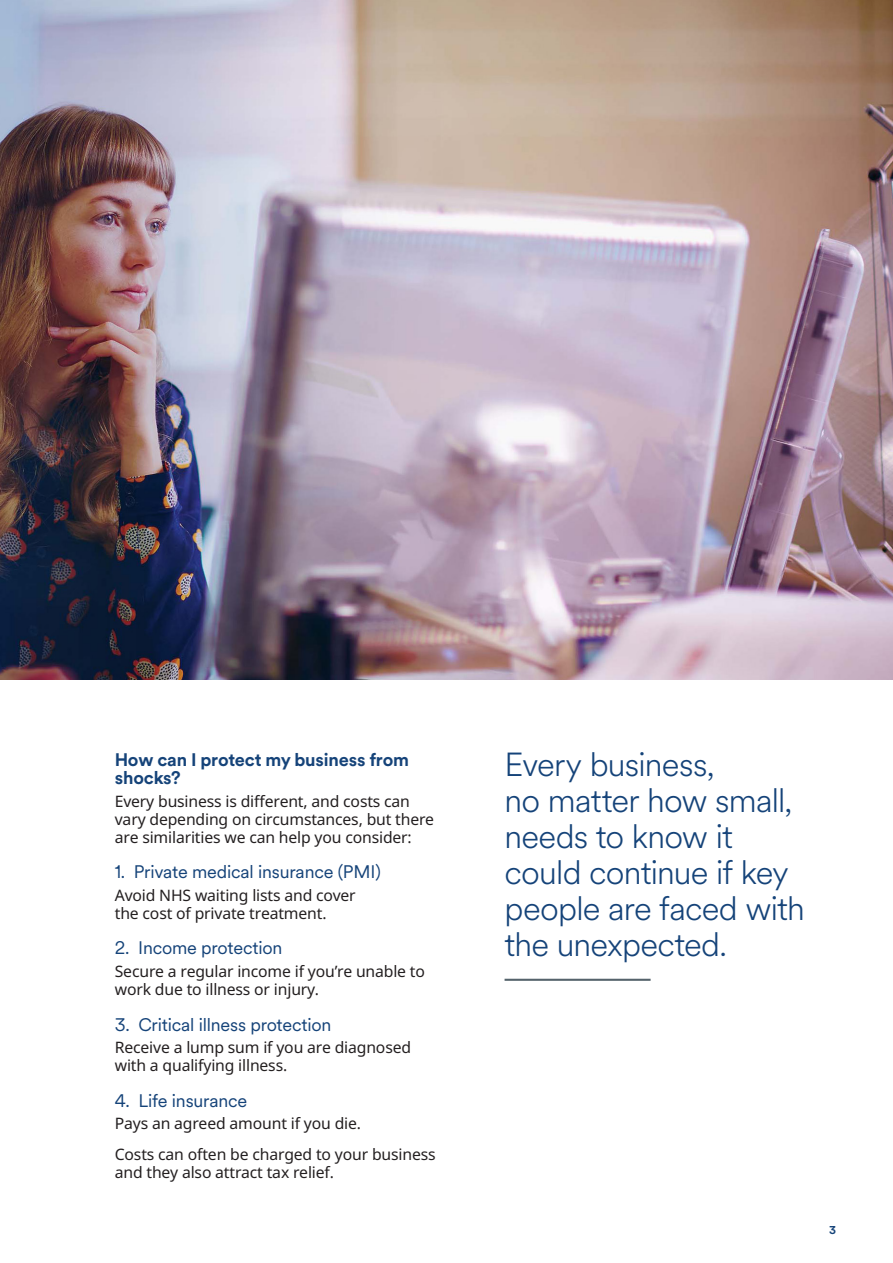
<style>
.page{position:relative;width:893px;height:1263px;background:#fff}
.page>*{position:absolute;margin:0;border:0;box-sizing:border-box;transform-origin:0 0}
._9_5_11_Audience_Text_White__cover{font:300 33px/36px "Schroders Circular";letter-spacing:-.025em;color:#154379}
._9_5___10_5_Sub_head_Prussion_Blus_Schro_{font:18px "Schroders Circular";letter-spacing:-.01em;color:#154379}
._9_5___10_5_Sub_head_Prussion_Blus_Schro_-2{font:700 18px/18px "Schroders Circular";letter-spacing:-.01em;color:#154379}
._8_5_10_Body_Text_Black{font:15.75px/18px "Noto Sans";letter-spacing:-.01em;color:#231f20}
._7_5_10_Folio_Text_Prussian_blue{font:700 11.25px "Schroders Circular";color:#154379}
</style>
<div class="page">
<img style="left:0;top:0;width:893px;height:679px">
<hr style="left:505px;top:979px;width:146px;height:2px;background:#55636c">
<p class="_9_5___10_5_Sub_head_Prussion_Blus_Schro_-2" style="left:115px;top:750px;width:296px">How can I protect my business from shocks?</p>
<p class="_8_5_10_Body_Text_Black" style="left:115px;top:792px;width:321px">Every business is different, and costs can vary depending on circumstances, but there are similarities we can help you consider:</p>
<p class="_9_5___10_5_Sub_head_Prussion_Blus_Schro_" style="left:115px;top:860px;width:267px">1. Private medical insurance (PMI)</p>
<p class="_8_5_10_Body_Text_Black" style="left:115px;top:886px;width:242px">Avoid NHS waiting lists and cover the cost of private treatment.</p>
<p class="_9_5___10_5_Sub_head_Prussion_Blus_Schro_" style="left:115px;top:936px;width:169px">2. Income protection</p>
<p class="_8_5_10_Body_Text_Black" style="left:115px;top:962px;width:312px">Secure a regular income if you’re unable to work due to illness or injury.</p>
<p class="_9_5___10_5_Sub_head_Prussion_Blus_Schro_" style="left:115px;top:1012px;width:218px">3. Critical illness protection</p>
<p class="_8_5_10_Body_Text_Black" style="left:115px;top:1038px;width:298px">Receive a lump sum if you are diagnosed with a qualifying illness.</p>
<p class="_9_5___10_5_Sub_head_Prussion_Blus_Schro_" style="left:115px;top:1088px;width:134px">4. Life insurance</p>
<p class="_8_5_10_Body_Text_Black" style="left:115px;top:1114px;width:248px">Pays an agreed amount if you die.</p>
<p class="_8_5_10_Body_Text_Black" style="left:115px;top:1145px;width:322px">Costs can often be charged to your business and they also attract tax relief.</p>
<p class="_9_5_11_Audience_Text_White__cover" style="left:505px;top:745px;width:302px">Every business,<br>no matter how small, needs to know it could continue if key people are faced with the unexpected.</p>
<p class="_7_5_10_Folio_Text_Prussian_blue" style="left:829px;top:1222px;width:8px">3</p>
</div>
